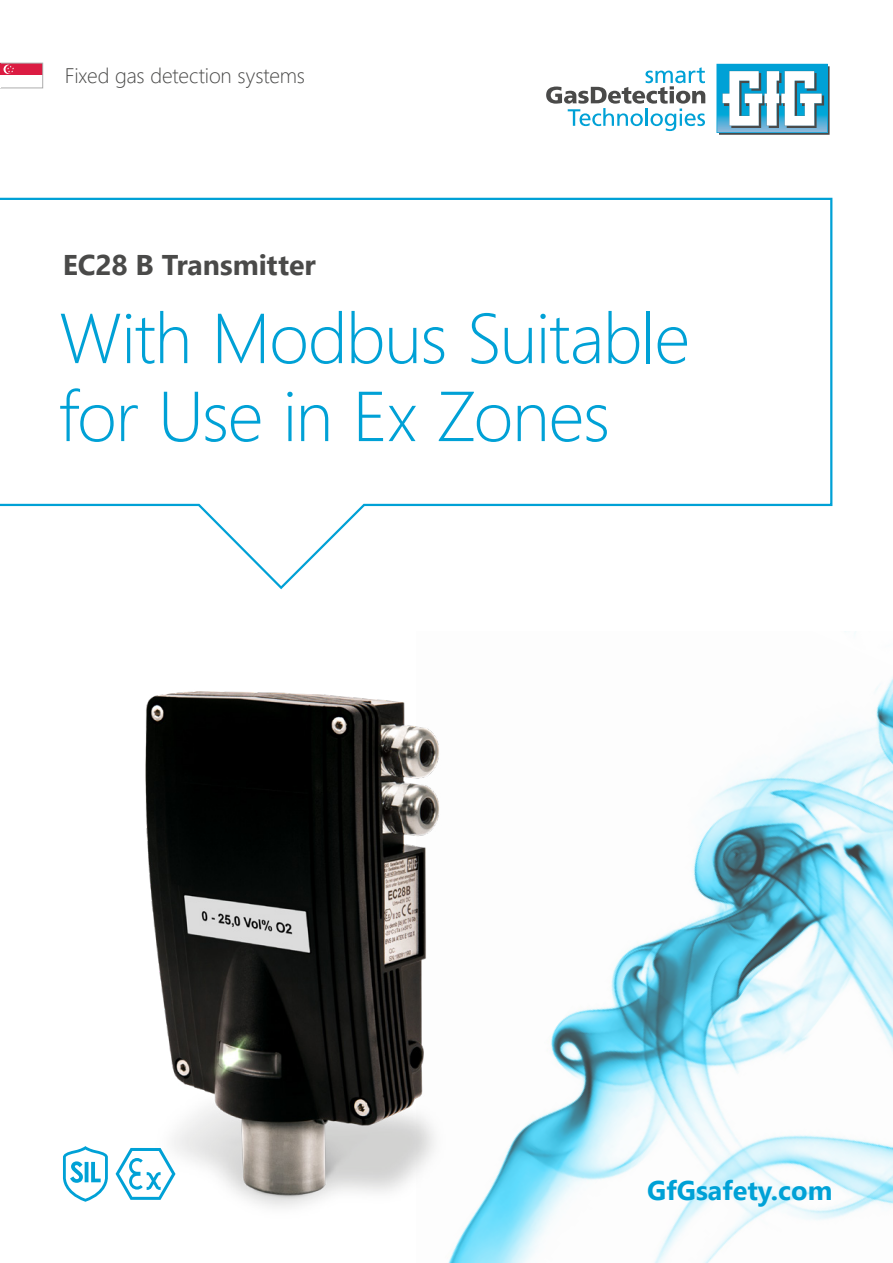
<style>
.page{position:relative;width:893px;height:1263px;background:#fff}
.page>*{position:absolute;margin:0;border:0;box-sizing:border-box;transform-origin:0 0}
.t1{font:300 70.5px/78px "Segoe UI";letter-spacing:-.015em;color:#00a1d6}
.t2{font:700 28.5px "Segoe UI";letter-spacing:-.005em;color:#4a4a49}
.t3{font:700 27px "Segoe UI";color:#00a1d6}
.t4{font:300 21px "Segoe UI";letter-spacing:-.005em;color:#4a4a49}
</style>
<div class="page">
<img style="left:448px;top:631px;width:445px;height:632px">
<svg style="left:716px;top:64px;width:114px;height:71px"></svg>
<svg style="left:546px;top:67px;width:159px;height:64px"></svg>
<svg style="left:0;top:197px;width:833px;height:393px"></svg>
<svg style="left:63px;top:1146px;width:39px;height:56px"></svg>
<img style="left:102px;top:689px;width:368px;height:532px">
<svg style="left:0;top:63px;width:43px;height:25px"></svg>
<p class="t4" style="left:65px;top:56px;width:242px">Fixed gas detection systems</p>
<p class="t2" style="left:63px;top:237px;width:255px">EC28 B Transmitter</p>
<p class="t1" style="left:59px;top:292px;width:633px">With Modbus Suitable for Use in Ex Zones</p>
<p class="t3" style="left:647px;top:1164px;width:187px">GfGsafety.com</p>
</div>
